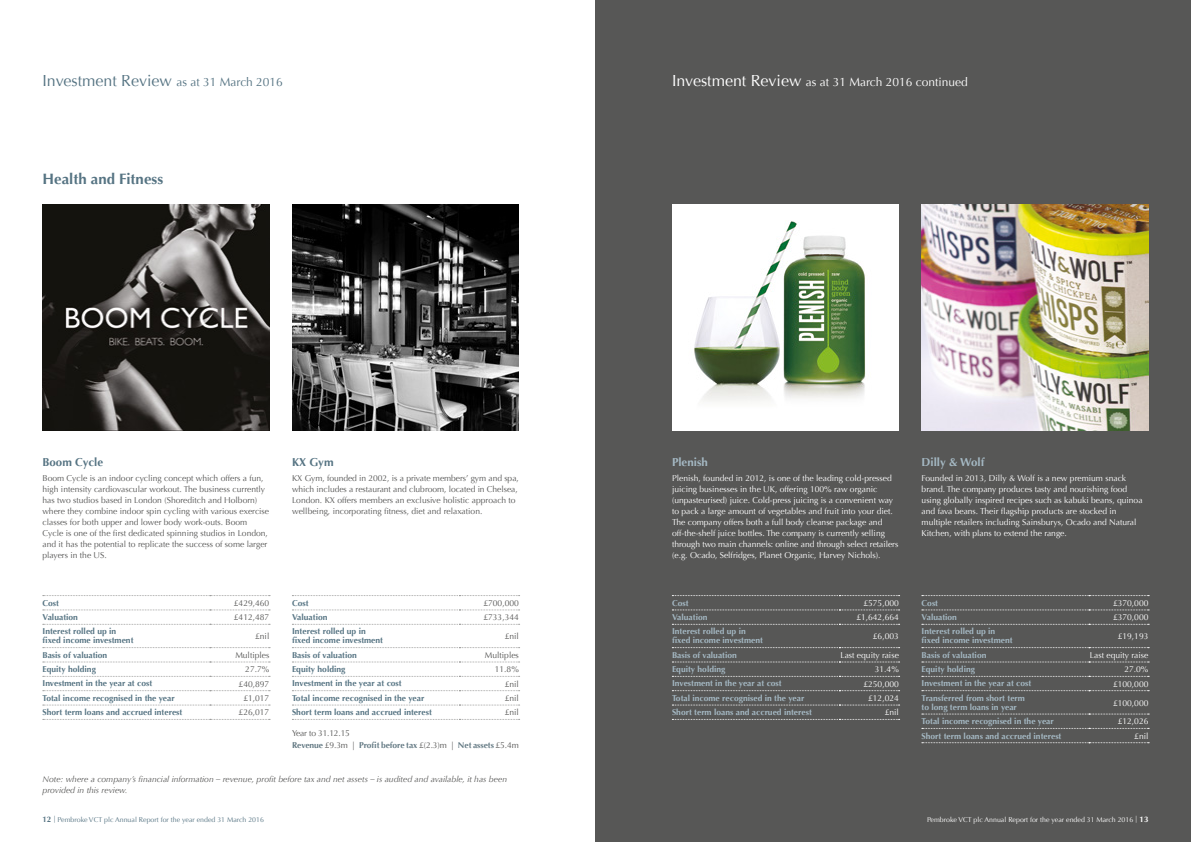
<style>
.page{position:relative;width:1191px;height:842px;background:#fff}
.page>*{position:absolute;margin:0;border:0;box-sizing:border-box;transform-origin:0 0}
.t1{font:16px "Optima";color:#567483}
.t2{font:700 15px "Optima";color:#567483}
.t3{font:12px "Optima";color:#fff}
.t4{font:700 11.5px "Optima";color:#a5b9c4}
.t5{font:700 11.5px "Optima";color:#567483}
.t6{font:8.5px/11px "Optima";color:#fff}
.t7{font:8.5px/11px "Optima";color:#575756}
.t8{font:700 8.5px/9px "Optima";color:#a5b9c4}
.t9{font:700 8.5px/9px "Optima";color:#567483}
.t10{font:italic 8.5px/11px "Optima";color:#575756}
.t11{font:8.5px/12px "Optima";letter-spacing:-.02em;color:#575756}
.t12{font:7px "Optima";color:#567483}
.t13{font:7px "Optima";color:#fff}
.s1{font-size:12px}
.s2{font-size:16px}
.s3{font-weight:700;color:#647a84}
.s4{font-weight:700;font-size:8px}
</style>
<div class="page">
<div style="left:595px;top:0;width:596px;height:842px;background:#575756"></div>
<img style="left:672px;top:204px;width:227px;height:227px">
<img style="left:292px;top:204px;width:227px;height:227px">
<img style="left:43px;top:204px;width:226px;height:227px">
<img style="left:921px;top:204px;width:227px;height:227px">
<svg style="left:43px;top:595px;width:227px;height:1px"></svg>
<svg style="left:43px;top:610px;width:227px;height:1px"></svg>
<svg style="left:43px;top:624px;width:227px;height:1px"></svg>
<svg style="left:43px;top:647px;width:227px;height:1px"></svg>
<svg style="left:43px;top:662px;width:227px;height:1px"></svg>
<svg style="left:43px;top:676px;width:227px;height:1px"></svg>
<svg style="left:43px;top:690px;width:227px;height:1px"></svg>
<svg style="left:43px;top:705px;width:227px;height:1px"></svg>
<svg style="left:43px;top:719px;width:227px;height:1px"></svg>
<svg style="left:292px;top:595px;width:227px;height:1px"></svg>
<svg style="left:292px;top:610px;width:227px;height:1px"></svg>
<svg style="left:292px;top:624px;width:227px;height:1px"></svg>
<svg style="left:292px;top:647px;width:227px;height:1px"></svg>
<svg style="left:292px;top:662px;width:227px;height:1px"></svg>
<svg style="left:292px;top:676px;width:227px;height:1px"></svg>
<svg style="left:292px;top:690px;width:227px;height:1px"></svg>
<svg style="left:292px;top:705px;width:227px;height:1px"></svg>
<svg style="left:292px;top:719px;width:227px;height:1px"></svg>
<svg style="left:672px;top:595px;width:227px;height:1px"></svg>
<svg style="left:672px;top:610px;width:227px;height:1px"></svg>
<svg style="left:672px;top:624px;width:227px;height:1px"></svg>
<svg style="left:672px;top:647px;width:227px;height:1px"></svg>
<svg style="left:672px;top:662px;width:227px;height:1px"></svg>
<svg style="left:672px;top:676px;width:227px;height:1px"></svg>
<svg style="left:672px;top:690px;width:227px;height:1px"></svg>
<svg style="left:672px;top:705px;width:227px;height:1px"></svg>
<svg style="left:672px;top:719px;width:227px;height:1px"></svg>
<svg style="left:922px;top:595px;width:227px;height:1px"></svg>
<svg style="left:922px;top:610px;width:227px;height:1px"></svg>
<svg style="left:922px;top:624px;width:227px;height:1px"></svg>
<svg style="left:922px;top:647px;width:227px;height:1px"></svg>
<svg style="left:922px;top:662px;width:227px;height:1px"></svg>
<svg style="left:922px;top:676px;width:227px;height:1px"></svg>
<svg style="left:922px;top:690px;width:227px;height:1px"></svg>
<svg style="left:922px;top:714px;width:227px;height:1px"></svg>
<svg style="left:922px;top:728px;width:227px;height:1px"></svg>
<svg style="left:922px;top:742px;width:227px;height:1px"></svg>
<h1 class="t1" style="left:43px;top:71px;width:242px">Investment Review <span class="s1">as at 31 March 2016</span></h1>
<h3 class="t3" style="left:672px;top:75px;width:297px"><span class="s2">Investment Review</span> as at 31 March 2016 continued</h3>
<h2 class="t2" style="left:43px;top:170px;width:122px">Health and Fitness</h2>
<h3 class="t5" style="left:43px;top:455px;width:62px">Boom Cycle</h3>
<p class="t7" style="left:43px;top:473px;width:228px">Boom Cycle is an indoor cycling concept which offers a fun, high intensity cardiovascular workout. The business currently has two studios based in London (Shoreditch and Holborn) where they combine indoor spin cycling with various exercise classes for both upper and lower body work-outs. Boom Cycle is one of the first dedicated spinning studios in London, and it has the potential to replicate the success of some larger players in the US.</p>
<p class="t9" style="left:43px;top:598px;width:18px">Cost</p>
<p class="t7" style="left:234px;top:598px;width:37px">£429,460</p>
<p class="t9" style="left:43px;top:613px;width:37px">Valuation</p>
<p class="t7" style="left:234px;top:612px;width:37px">£412,487</p>
<p class="t9" style="left:43px;top:627px;width:92px">Interest rolled up in fixed income investment</p>
<p class="t7" style="left:255px;top:631px;width:16px">£nil</p>
<p class="t9" style="left:43px;top:650px;width:66px">Basis of valuation</p>
<p class="t7" style="left:235px;top:650px;width:36px">Multiples</p>
<p class="t9" style="left:43px;top:665px;width:55px">Equity holding</p>
<p class="t7" style="left:245px;top:664px;width:26px">27.7%</p>
<p class="t9" style="left:43px;top:679px;width:111px">Investment in the year at cost</p>
<p class="t7" style="left:239px;top:678px;width:32px">£40,897</p>
<p class="t9" style="left:43px;top:693px;width:134px">Total income recognised in the year</p>
<p class="t7" style="left:243px;top:693px;width:27px">£1,017</p>
<p class="t9" style="left:43px;top:708px;width:141px">Short term loans and accrued interest</p>
<p class="t7" style="left:239px;top:707px;width:32px">£26,017</p>
<h3 class="t5" style="left:292px;top:455px;width:43px">KX Gym</h3>
<p class="t7" style="left:292px;top:473px;width:228px">KX Gym, founded in 2002, is a private members’ gym and spa, which includes a restaurant and clubroom, located in Chelsea, London. KX offers members an exclusive holistic approach to wellbeing, incorporating fitness, diet and relaxation.</p>
<p class="t9" style="left:292px;top:598px;width:18px">Cost</p>
<p class="t7" style="left:483px;top:598px;width:37px">£700,000</p>
<p class="t9" style="left:292px;top:613px;width:37px">Valuation</p>
<p class="t7" style="left:483px;top:612px;width:37px">£733,344</p>
<p class="t9" style="left:292px;top:627px;width:92px">Interest rolled up in fixed income investment</p>
<p class="t7" style="left:505px;top:631px;width:16px">£nil</p>
<p class="t9" style="left:292px;top:650px;width:66px">Basis of valuation</p>
<p class="t7" style="left:485px;top:650px;width:36px">Multiples</p>
<p class="t9" style="left:292px;top:665px;width:55px">Equity holding</p>
<p class="t7" style="left:495px;top:664px;width:26px">11.8%</p>
<p class="t9" style="left:292px;top:679px;width:111px">Investment in the year at cost</p>
<p class="t7" style="left:505px;top:678px;width:16px">£nil</p>
<p class="t9" style="left:292px;top:693px;width:134px">Total income recognised in the year</p>
<p class="t7" style="left:505px;top:693px;width:16px">£nil</p>
<p class="t9" style="left:292px;top:708px;width:141px">Short term loans and accrued interest</p>
<p class="t7" style="left:505px;top:707px;width:16px">£nil</p>
<p class="t11" style="left:292px;top:727px;width:228px">Year to 31.12.15<br><span class="s3">Revenue</span> £9.3m | <span class="s3">Profit before tax</span> £(2.3)m | <span class="s3">Net assets</span> £5.4m</p>
<h3 class="t4" style="left:672px;top:455px;width:37px">Plenish</h3>
<p class="t6" style="left:672px;top:473px;width:228px">Plenish, founded in 2012, is one of the leading cold-pressed juicing businesses in the UK, offering 100% raw organic (unpasteurised) juice. Cold-press juicing is a convenient way to pack a large amount of vegetables and fruit into your diet.<br>The company offers both a full body cleanse package and off-the-shelf juice bottles. The company is currently selling through two main channels: online and through select retailers (e.g. Ocado, Selfridges, Planet Organic, Harvey Nichols).</p>
<p class="t8" style="left:672px;top:598px;width:18px">Cost</p>
<p class="t6" style="left:863px;top:598px;width:37px">£575,000</p>
<p class="t8" style="left:672px;top:613px;width:37px">Valuation</p>
<p class="t6" style="left:856px;top:612px;width:44px">£1,642,664</p>
<p class="t8" style="left:672px;top:627px;width:92px">Interest rolled up in fixed income investment</p>
<p class="t6" style="left:873px;top:631px;width:27px">£6,003</p>
<p class="t8" style="left:672px;top:650px;width:66px">Basis of valuation</p>
<p class="t6" style="left:840px;top:650px;width:60px">Last equity raise</p>
<p class="t8" style="left:672px;top:665px;width:55px">Equity holding</p>
<p class="t6" style="left:874px;top:664px;width:26px">31.4%</p>
<p class="t8" style="left:672px;top:679px;width:111px">Investment in the year at cost</p>
<p class="t6" style="left:863px;top:678px;width:37px">£250,000</p>
<p class="t8" style="left:672px;top:693px;width:134px">Total income recognised in the year</p>
<p class="t6" style="left:868px;top:693px;width:32px">£12,024</p>
<p class="t8" style="left:672px;top:708px;width:141px">Short term loans and accrued interest</p>
<p class="t6" style="left:884px;top:707px;width:16px">£nil</p>
<h3 class="t4" style="left:921px;top:455px;width:64px">Dilly &amp; Wolf</h3>
<p class="t6" style="left:921px;top:473px;width:222px">Founded in 2013, Dilly &amp; Wolf is a new premium snack brand. The company produces tasty and nourishing food using globally inspired recipes such as kabuki beans, quinoa and fava beans. Their flagship products are stocked in multiple retailers including Sainsburys, Ocado and Natural Kitchen, with plans to extend the range.</p>
<p class="t8" style="left:921px;top:598px;width:18px">Cost</p>
<p class="t6" style="left:1113px;top:598px;width:37px">£370,000</p>
<p class="t8" style="left:921px;top:613px;width:37px">Valuation</p>
<p class="t6" style="left:1113px;top:612px;width:37px">£370,000</p>
<p class="t8" style="left:921px;top:627px;width:92px">Interest rolled up in fixed income investment</p>
<p class="t6" style="left:1117px;top:631px;width:32px">£19,193</p>
<p class="t8" style="left:921px;top:650px;width:66px">Basis of valuation</p>
<p class="t6" style="left:1090px;top:650px;width:60px">Last equity raise</p>
<p class="t8" style="left:921px;top:665px;width:55px">Equity holding</p>
<p class="t6" style="left:1124px;top:664px;width:26px">27.0%</p>
<p class="t8" style="left:921px;top:679px;width:111px">Investment in the year at cost</p>
<p class="t6" style="left:1113px;top:678px;width:37px">£100,000</p>
<p class="t8" style="left:921px;top:693px;width:105px">Transferred from short term to long term loans in year</p>
<p class="t6" style="left:1113px;top:697px;width:37px">£100,000</p>
<p class="t8" style="left:921px;top:717px;width:134px">Total income recognised in the year</p>
<p class="t6" style="left:1117px;top:716px;width:32px">£12,026</p>
<p class="t8" style="left:921px;top:731px;width:141px">Short term loans and accrued interest</p>
<p class="t6" style="left:1134px;top:730px;width:16px">£nil</p>
<p class="t10" style="left:43px;top:773px;width:466px">Note: where a company’s financial information – revenue, profit before tax and net assets – is audited and available, it has been provided in this review.</p>
<p class="t12" style="left:43px;top:815px;width:223px"><span class="s4">12</span> | Pembroke VCT plc Annual Report for the year ended 31 March 2016</p>
<p class="t13" style="left:927px;top:815px;width:223px">Pembroke VCT plc Annual Report for the year ended 31 March 2016 | <span class="s4">13</span></p>
</div>
